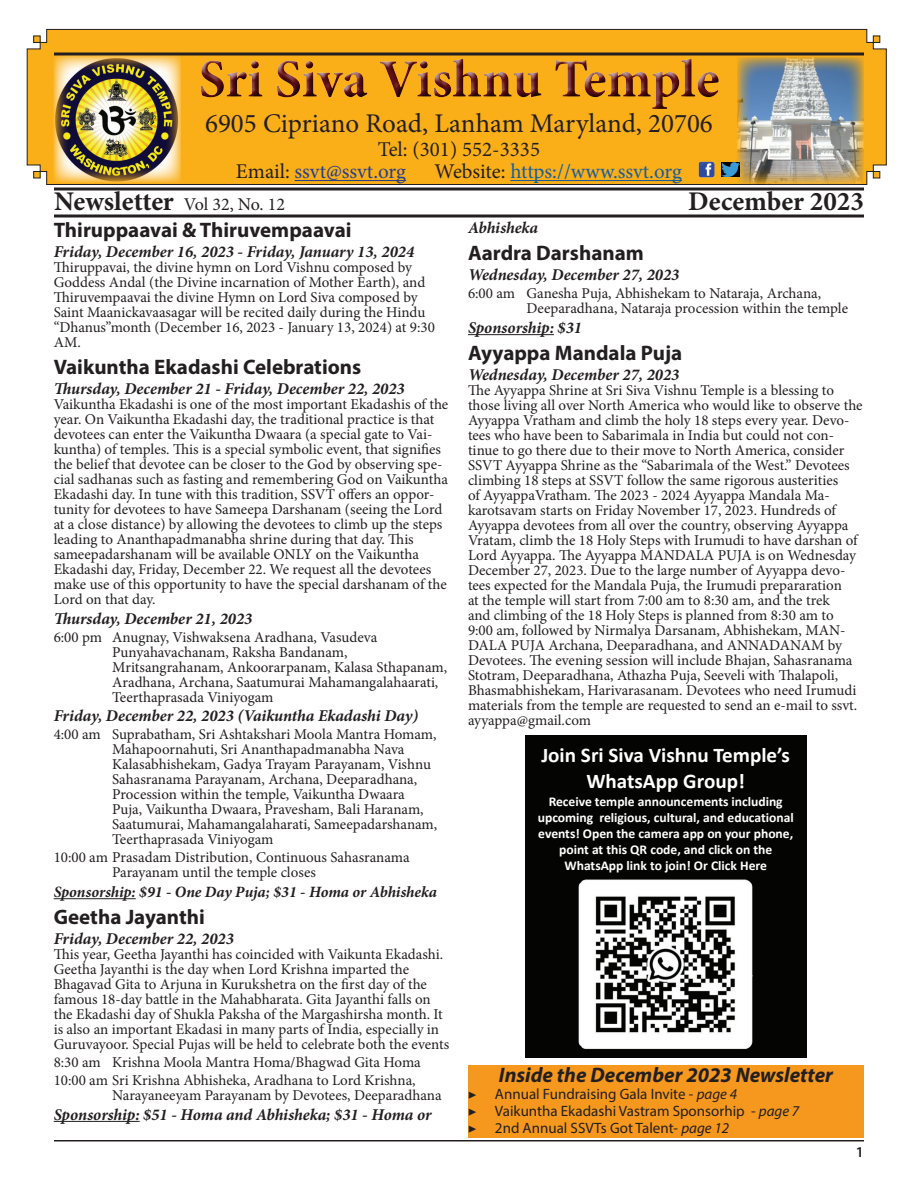
<style>
.page{position:relative;width:918px;height:1188px;background:#fff}
.page>*{position:absolute;margin:0;border:0;box-sizing:border-box;transform-origin:0 0}
.t1{font:700 54px "Minion Pro";letter-spacing:-.005em;color:#601015}
.t2{font:27px "Minion Pro";color:#231f20}
.t3{font:700 27px "Minion Pro";color:#231f20}
.t4{font:700 21px "Myriad Pro";color:#231f20}
.t5{font:21px/22.5px "Minion Pro";color:#231f20}
.t6{font:italic 700 21px "Myriad Pro";color:#231f20}
.t7{font:21px "Minion Pro";letter-spacing:-.005em;color:#175d9e}
.t8{font:700 20.85px/25.5px "Calibri";color:#fff;text-align:center}
.t9{font:18px "Minion Pro";letter-spacing:-.005em;color:#231f20}
.t10{font:italic 700 16.5px "Minion Pro";color:#231f20}
.t11{font:italic 700 15.75px "Minion Pro";letter-spacing:-.005em;color:#231f20}
.t12{font:15px/15px "Minion Pro";letter-spacing:-.005em;color:#231f20}
.t13{font:15px/17.2px "Myriad Pro";color:#231f20}
.t14{font:600 15px "Myriad Pro";color:#231f20}
.t15{font:700 13.5px/16px "Calibri";color:#fff;text-align:center}
.s1{color:#253f8e}
.s2{color:#231f20}
.s3{font-weight:700;font-size:27px}
.s4{font-family:"Minion Pro"}
.s5{font-style:italic}
</style>
<div class="page">
<hr style="left:54px;top:1140px;width:810px;height:2px;background:#231f20">
<div style="left:27px;top:29px;width:860px;height:156px;background:#faaf18"></div>
<svg style="left:54px;top:52px;width:810px;height:4px"></svg>
<hr style="left:54px;top:188px;width:810px;height:2px;background:#231f20">
<svg style="left:54px;top:214px;width:810px;height:4px;background:#595657"></svg>
<img style="left:737px;top:57px;width:127px;height:128px">
<img style="left:54px;top:56px;width:127px;height:127px">
<hr style="left:295px;top:180px;width:111px;height:1px;background:#253f8e">
<hr style="left:510px;top:180px;width:172px;height:1px;background:#175d9e">
<div style="left:194px;top:51px;width:529px;height:63px;background:#fff;opacity:.75"></div>
<div style="left:196px;top:54px;width:530px;height:62px;background:#231f20;opacity:.75"></div>
<img style="left:698px;top:161px;width:17px;height:17px">
<img style="left:722px;top:162px;width:18px;height:15px">
<hr style="left:54px;top:898px;width:82px;height:1px;background:#231f20">
<hr style="left:54px;top:1121px;width:86px;height:1px;background:#231f20">
<hr style="left:468px;top:334px;width:86px;height:1px;background:#231f20">
<div style="left:468px;top:1066px;width:396px;height:72px;background:#f5981d"></div>
<div style="left:525px;top:735px;width:282px;height:323px;background:#040503"></div>
<img style="left:579px;top:879px;width:173px;height:170px">
<h1 class="t1" style="left:198px;top:41px;width:523px">Sri Siva Vishnu Temple</h1>
<h2 class="t2" style="left:205px;top:105px;width:509px">6905 Cipriano Road, Lanham Maryland, 20706</h2>
<h3 class="t5" style="left:236px;top:138px;width:306px;text-indent:142px">Tel: (301) 552-3335<br>Email: <span class="s1">ssvt@ssvt.org</span></h3>
<h3 class="t7" style="left:435px;top:158px;width:249px"><span class="s2">Website:</span> https://www.ssvt.org</h3>
<p class="t9" style="left:54px;top:192px;width:232px"><span class="s3">Newsletter</span> Vol 32, No. 12</p>
<h2 class="t3" style="left:688px;top:182px;width:177px">December 2023</h2>
<h3 class="t4" style="left:54px;top:216px;width:299px">Thiruppaavai &amp; Thiruvempaavai</h3>
<p class="t10" style="left:54px;top:240px;width:362px">Friday, December 16, 2023 - Friday, January 13, 2024</p>
<p class="t12" style="left:54px;top:260px;width:383px">Thiruppavai, the divine hymn on Lord Vishnu composed by Goddess Andal (the Divine incarnation of Mother Earth), and Thiruvempaavai the divine Hymn on Lord Siva composed by Saint Maanickavaasagar will be recited daily during the Hindu “Dhanus”month (December 16, 2023 - January 13, 2024) at 9:30<br>AM.</p>
<h3 class="t4" style="left:54px;top:353px;width:309px">Vaikuntha Ekadashi Celebrations</h3>
<p class="t10" style="left:54px;top:377px;width:353px">Thursday, December 21 - Friday, December 22, 2023</p>
<p class="t12" style="left:54px;top:397px;width:396px">Vaikuntha Ekadashi is one of the most important Ekadashis of the year. On Vaikuntha Ekadashi day, the traditional practice is that devotees can enter the Vaikuntha Dwaara (a special gate to Vai&shy;kuntha) of temples. This is a special symbolic event, that signifies the belief that devotee can be closer to the God by observing spe&shy;cial sadhanas such as fasting and remembering God on Vaikuntha Ekadashi day. In tune with this tradition, SSVT offers an oppor&shy;tunity for devotees to have Sameepa Darshanam (seeing the Lord at a close distance) by allowing the devotees to climb up the steps leading to Ananthapadmanabha shrine during that day. This sameepadarshanam will be available ONLY on the Vaikuntha Ekadashi day, Friday, December 22. We request all the devotees make use of this opportunity to have the special darshanam of the Lord on that day.</p>
<p class="t10" style="left:54px;top:607px;width:200px">Thursday, December 21, 2023</p>
<p class="t12" style="left:112px;top:629px;width:336px;text-indent:-59px">6:00 pm Anugnay, Vishwaksena Aradhana, Vasudeva Punyahavachanam, Raksha Bandanam, Mritsangrahanam, Ankoorarpanam, Kalasa Sthapanam, Aradhana, Archana, Saatumurai Mahamangalahaarati, Teerthaprasada Viniyogam</p>
<p class="t10" style="left:54px;top:704px;width:366px">Friday, December 22, 2023 (Vaikuntha Ekadashi Day)</p>
<p class="t12" style="left:112px;top:727px;width:327px;text-indent:-59px">4:00 am Suprabatham, Sri Ashtakshari Moola Mantra Homam, Mahapoornahuti, Sri Ananthapadmanabha Nava Kalasabhishekam, Gadya Trayam Parayanam, Vishnu Sahasranama Parayanam, Archana, Deeparadhana, Procession within the temple, Vaikuntha Dwaara Puja, Vaikuntha Dwaara, Pravesham, Bali Haranam, Saatumurai, Mahamangalaharati, Sameepadarshanam, Teerthaprasada Viniyogam</p>
<p class="t12" style="left:112px;top:850px;width:299px;text-indent:-59px">10:00 am Prasadam Distribution, Continuous Sahasranama<br>Parayanam until the temple closes</p>
<p class="t11" style="left:54px;top:881px;width:385px">Sponsorship: $91 - One Day Puja; $31 - Homa or Abhisheka</p>
<h3 class="t4" style="left:54px;top:903px;width:153px">Geetha Jayanthi</h3>
<p class="t10" style="left:54px;top:927px;width:182px">Friday, December 22, 2023</p>
<p class="t12" style="left:54px;top:947px;width:397px">This year, Geetha Jayanthi has coincided with Vaikunta Ekadashi.<br>Geetha Jayanthi is the day when Lord Krishna imparted the Bhagavad Gita to Arjuna in Kurukshetra on the first day of the famous 18-day battle in the Mahabharata. Gita Jayanthi falls on the Ekadashi day of Shukla Paksha of the Margashirsha month. It is also an important Ekadasi in many parts of India, especially in Guruvayoor. Special Pujas will be held to celebrate both the events</p>
<p class="t12" style="left:54px;top:1053px;width:369px;line-height:18px">8:30 am Krishna Moola Mantra Homa/Bhagwad Gita Homa<br>10:00 am Sri Krishna Abhisheka, Aradhana to Lord Krishna,</p>
<p class="t12" style="left:112px;top:1088px;width:331px">Narayaneeyam Parayanam by Devotees, Deeparadhana</p>
<p class="t10" style="left:54px;top:1103px;width:379px">Sponsorship: $51 - Homa and Abhisheka; $31 - Homa or</p>
<p class="t10" style="left:468px;top:216px;width:72px">Abhisheka</p>
<h3 class="t4" style="left:468px;top:240px;width:177px">Aardra Darshanam</h3>
<p class="t10" style="left:468px;top:263px;width:213px">Wednesday, December 27, 2023</p>
<p class="t12" style="left:526px;top:286px;width:323px;text-indent:-58px">6:00 am Ganesha Puja, Abhishekam to Nataraja, Archana,<br>Deeparadhana, Nataraja procession within the temple</p>
<p class="t10" style="left:468px;top:316px;width:116px">Sponsorship: $31</p>
<h3 class="t4" style="left:468px;top:339px;width:216px">Ayyappa Mandala Puja</h3>
<p class="t10" style="left:468px;top:363px;width:213px">Wednesday, December 27, 2023</p>
<p class="t12" style="left:468px;top:383px;width:396px">The Ayyappa Shrine at Sri Siva Vishnu Temple is a blessing to those living all over North America who would like to observe the Ayyappa Vratham and climb the holy 18 steps every year. Devo&shy;tees who have been to Sabarimala in India but could not con&shy;tinue to go there due to their move to North America, consider SSVT Ayyappa Shrine as the “Sabarimala of the West.” Devotees climbing 18 steps at SSVT follow the same rigorous austerities<br>of AyyappaVratham. The 2023 - 2024 Ayyappa Mandala Ma&shy;karotsavam starts on Friday November 17, 2023. Hundreds of Ayyappa devotees from all over the country, observing Ayyappa Vratam, climb the 18 Holy Steps with Irumudi to have darshan of Lord Ayyappa. The Ayyappa MANDALA PUJA is on Wednesday December 27, 2023. Due to the large number of Ayyappa devo&shy;tees expected for the Mandala Puja, the Irumudi prepararation<br>at the temple will start from 7:00 am to 8:30 am, and the trek<br>and climbing of the 18 Holy Steps is planned from 8:30 am to<br>9:00 am, followed by Nirmalya Darsanam, Abhishekam, MAN-DALA PUJA Archana, Deeparadhana, and ANNADANAM by Devotees. The evening session will include Bhajan, Sahasranama Stotram, Deeparadhana, Athazha Puja, Seeveli with Thalapoli, Bhasmabhishekam, Harivarasanam. Devotees who need Irumudi materials from the temple are requested to send an e-mail to ssvt. ayyappa@gmail.com</p>
<h3 class="t8" style="left:541px;top:742px;width:250px">Join Sri Siva Vishnu Temple’s<br>WhatsApp Group!</h3>
<p class="t15" style="left:538px;top:793px;width:257px">Receive temple announcements including upcoming religious, cultural, and educational events! Open the camera app on your phone, point at this QR code, and click on the WhatsApp link to join! Or Click Here</p>
<h3 class="t6" style="left:499px;top:1061px;width:336px">Inside the December 2023 Newsletter</h3>
<p class="t13" style="left:468px;top:1085px;width:333px"><span class="s4">▶</span> Annual Fundraising Gala Invite - <span class="s5">page 4<br></span><span class="s4">▶</span> Vaikuntha Ekadashi Vastram Sponsorhip - <span class="s5">page 7 </span><span class="s4">▶</span> 2nd Annual SSVTs Got Talent- <span class="s5">page 12</span></p>
<p class="t14" style="left:856px;top:1142px;width:10px">1</p>
</div>
